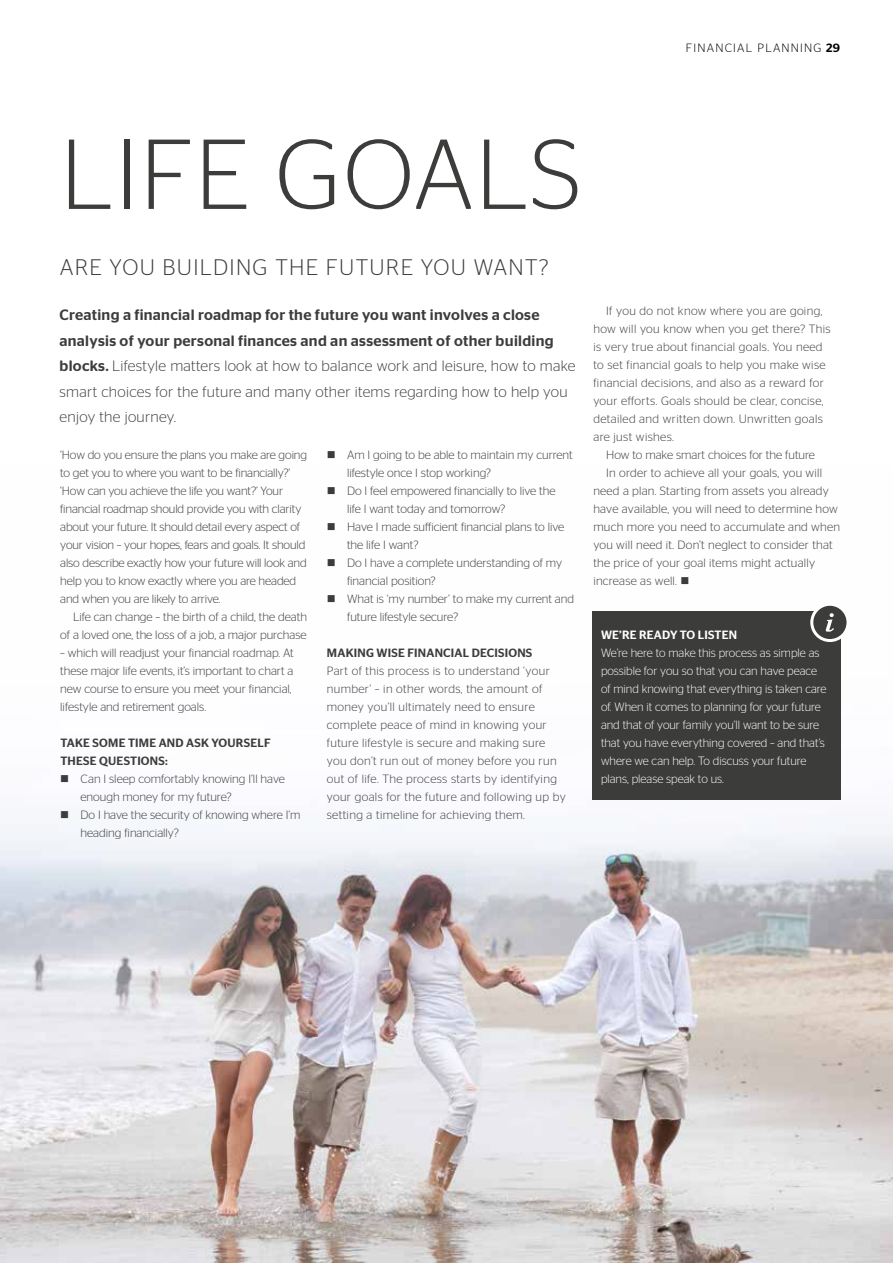
<style>
.page{position:relative;width:893px;height:1263px;background:#fff}
.page>*{position:absolute;margin:0;border:0;box-sizing:border-box;transform-origin:0 0}
.t1{font:300 99px "Stag Sans";letter-spacing:.02em;color:#3c3c3b}
.t2{font:300 22.5px "Stag Sans";letter-spacing:.06em;color:#3c3c3b}
.t3{font:300 15px/25.5px "Stag Sans";letter-spacing:.02em;color:#3c3c3b}
.t4{font:300 12px/18px "Stag Sans";color:#3c3c3b}
.t5{font:300 12px/18px "Stag Sans";letter-spacing:.03em;color:#3c3c3b}
.t6{font:300 12px/18px "Stag Sans";color:#fff}
.t7{font:300 12px "Stag Sans";letter-spacing:.02em;color:#3c3c3b}
.t8{font:500 12px/18px "Stag Sans";letter-spacing:.02em;color:#3c3c3b}
.t9{font:300 12px "Stag Sans";letter-spacing:.1em;color:#000}
.t10{font:500 12px "Stag Sans";letter-spacing:.02em;color:#fff}
.s1{font-weight:500}
</style>
<div class="page">
<img style="left:0;top:611px;width:893px;height:652px">
<div style="left:592px;top:612px;width:249px;height:188px;background:#3c3c3b"></div>
<div style="left:812px;top:604px;width:36px;height:36px;background:#3c3c3b;border-radius:50%"></div>
<div style="left:810px;top:603px;width:39px;height:39px;border:3px solid #fff;border-radius:50%"></div>
<svg style="left:826px;top:613px;width:8px;height:19px"></svg>
<p class="t9" style="left:686px;top:41px;width:156px">FINANCIAL PLANNING <span class="s1">29</span></p>
<h1 class="t1" style="left:60px;top:120px;width:522px">LIFE GOALS</h1>
<h2 class="t2" style="left:60px;top:255px;width:490px">ARE YOU BUILDING THE FUTURE YOU WANT?</h2>
<p class="t3" style="left:60px;top:302px;width:517px"><span class="s1">Creating a financial roadmap for the future you want involves a close analysis of your personal finances and an assessment of other building blocks.</span> Lifestyle matters look at how to balance work and leisure, how to make smart choices for the future and many other items regarding how to help you enjoy the journey.</p>
<p class="t4" style="left:60px;top:446px;width:248px">‘How do you ensure the plans you make are going to get you to where you want to be financially?’ ‘How can you achieve the life you want?’ Your financial roadmap should provide you with clarity about your future. It should detail every aspect of your vision – your hopes, fears and goals. It should also describe exactly how your future will look and help you to know exactly where you are headed and when you are likely to arrive.</p>
<p class="t4" style="left:60px;top:608px;width:248px;text-align:right">Life can change – the birth of a child, the death of a loved one, the loss of a job, a major purchase</p>
<p class="t4" style="left:60px;top:644px;width:235px">– which will readjust your financial roadmap. At these major life events, it’s important to chart a new course to ensure you meet your financial, lifestyle and retirement goals.</p>
<p class="t8" style="left:60px;top:734px;width:212px">TAKE SOME TIME AND ASK YOURSELF<br>THESE QUESTIONS:</p>
<p class="t4" style="left:81px;top:770px;width:206px;text-indent:-20px">■ Can I sleep comfortably knowing I’ll have enough money for my future?</p>
<p class="t4" style="left:81px;top:806px;width:221px;text-indent:-20px">■ Do I have the security of knowing where I’m heading financially?</p>
<p class="t4" style="left:347px;top:446px;width:227px;text-indent:-20px">■ Am I going to be able to maintain my current lifestyle once I stop working?</p>
<p class="t4" style="left:347px;top:482px;width:210px;text-indent:-20px">■ Do I feel empowered financially to live the life I want today and tomorrow?</p>
<p class="t4" style="left:347px;top:518px;width:219px;text-indent:-20px">■ Have I made sufficient financial plans to live the life I want?</p>
<p class="t4" style="left:347px;top:554px;width:217px;text-indent:-20px">■ Do I have a complete understanding of my financial position?</p>
<p class="t4" style="left:347px;top:590px;width:229px;text-indent:-20px">■ What is ‘my number’ to make my current and future lifestyle secure?</p>
<p class="t8" style="left:327px;top:644px;width:207px">MAKING WISE FINANCIAL DECISIONS</p>
<p class="t5" style="left:327px;top:662px;width:240px">Part of this process is to understand ‘your number’ – in other words, the amount of money you’ll ultimately need to ensure complete peace of mind in knowing your future lifestyle is secure and making sure you don’t run out of money before you run out of life. The process starts by identifying your goals for the future and following up by setting a timeline for achieving them.</p>
<p class="t5" style="left:593px;top:302px;width:239px;text-indent:13px">If you do not know where you are going, how will you know when you get there? This is very true about financial goals. You need to set financial goals to help you make wise financial decisions, and also as a reward for your efforts. Goals should be clear, concise, detailed and written down. Unwritten goals are just wishes.</p>
<p class="t4" style="left:606px;top:446px;width:210px">How to make smart choices for the future</p>
<p class="t7" style="left:606px;top:466px;width:217px">In order to achieve all your goals, you will</p>
<p class="t7" style="left:593px;top:484px;width:237px">need a plan. Starting from assets you already</p>
<p class="t7" style="left:593px;top:502px;width:246px">have available, you will need to determine how</p>
<p class="t7" style="left:593px;top:520px;width:248px">much more you need to accumulate and when</p>
<p class="t7" style="left:593px;top:538px;width:241px">you will need it. Don’t neglect to consider that</p>
<p class="t7" style="left:593px;top:556px;width:223px">the price of your goal items might actually</p>
<p class="t7" style="left:593px;top:574px;width:97px">increase as well. ■</p>
<p class="t10" style="left:601px;top:627px;width:138px">WE’RE READY TO LISTEN</p>
<p class="t6" style="left:601px;top:643px;width:227px">We’re here to make this process as simple as possible for you so that you can have peace of mind knowing that everything is taken care of. When it comes to planning for your future and that of your family you’ll want to be sure that you have everything covered – and that’s where we can help. To discuss your future plans, please speak to us.</p>
</div>
